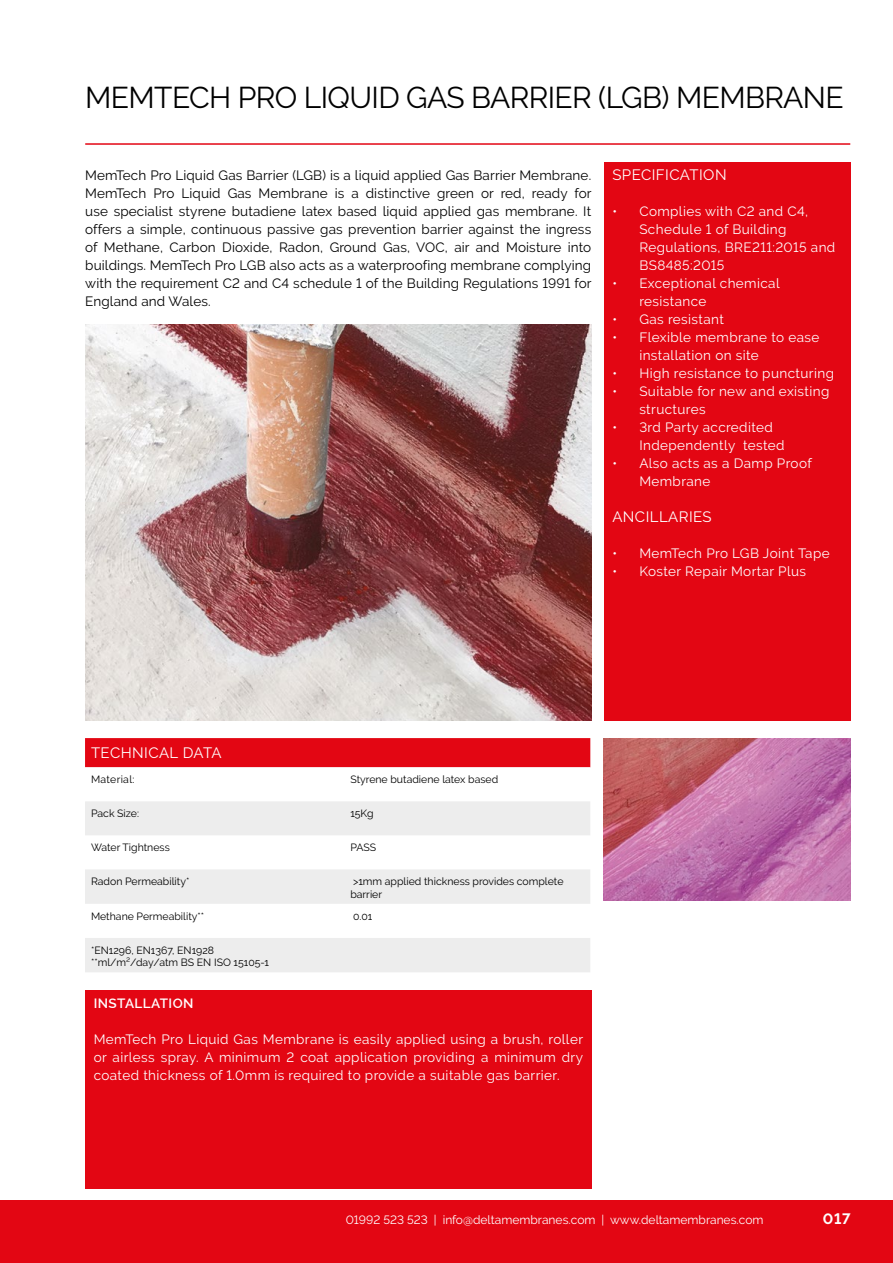
<style>
.page{position:relative;width:893px;height:1263px;background:#fff}
.page>*{position:absolute;margin:0;border:0;box-sizing:border-box;transform-origin:0 0}
.t1{font:30px "Raleway";letter-spacing:-.02em;color:#000}
.t2{font:15px "Raleway";letter-spacing:.03em;color:#fff}
.t3{font:700 15px "Raleway";color:#fff}
.t4{font:13.5px/18px "Raleway";letter-spacing:.03em;color:#fff}
.t5{font:13.5px/18px "Raleway";letter-spacing:.01em;color:#000;text-align:justify}
.t6{font:600 13.5px "Raleway";letter-spacing:.03em;color:#fff}
.t7{font:12px "Raleway";color:#fff}
.t8{font:10.5px/12.6px "Raleway";color:#000}
.t9{font:10.5px "Raleway";letter-spacing:.03em;color:#000}
</style>
<div class="page">
<div style="left:0;top:1200px;width:893px;height:63px;background:#e30613"></div>
<img style="left:604px;top:738px;width:246px;height:162px">
<img style="left:85px;top:324px;width:506px;height:396px">
<hr style="left:85px;top:143px;width:765px;height:2px;background:#e30613">
<div style="left:604px;top:162px;width:246px;height:558px;background:#e30613"></div>
<div style="left:85px;top:738px;width:505px;height:29px;background:#e30613"></div>
<svg style="left:85px;top:767px;width:505px;height:1px"></svg>
<svg style="left:85px;top:801px;width:505px;height:171px;fill:#ededed"></svg>
<svg style="left:85px;top:904px;width:505px;height:34px"></svg>
<div style="left:85px;top:990px;width:506px;height:198px;background:#e30613"></div>
<h1 class="t1" style="left:85px;top:80px;width:760px">MEMTECH PRO LIQUID GAS BARRIER (LGB) MEMBRANE</h1>
<p class="t5" style="left:85px;top:166px;width:508px">MemTech Pro Liquid Gas Barrier (LGB) is a liquid applied Gas Barrier Membrane.<br>MemTech Pro Liquid Gas Membrane is a distinctive green or red, ready for use specialist styrene butadiene latex based liquid applied gas membrane. It offers a simple, continuous passive gas prevention barrier against the ingress of Methane, Carbon Dioxide, Radon, Ground Gas, VOC, air and Moisture into buildings. MemTech Pro LGB also acts as a waterproofing membrane complying with the requirement C2 and C4 schedule 1 of the Building Regulations 1991 for England and Wales.</p>
<p class="t2" style="left:612px;top:166px;width:116px">SPECIFICATION</p>
<p class="t4" style="left:639px;top:202px;width:198px;text-indent:-27px">• Complies with C2 and C4,<br>Schedule 1 of Building<br>Regulations, BRE211:2015 and<br>BS8485:2015</p>
<p class="t4" style="left:639px;top:274px;width:142px;text-indent:-27px">• Exceptional chemical resistance</p>
<p class="t4" style="left:612px;top:310px;width:113px">• Gas resistant</p>
<p class="t4" style="left:639px;top:328px;width:182px;text-indent:-27px">• Flexible membrane to ease installation on site</p>
<p class="t4" style="left:612px;top:364px;width:223px">• High resistance to puncturing</p>
<p class="t4" style="left:639px;top:382px;width:192px;text-indent:-27px">• Suitable for new and existing structures</p>
<p class="t4" style="left:639px;top:418px;width:147px;text-indent:-27px">• 3rd Party accredited<br>Independently tested</p>
<p class="t4" style="left:639px;top:454px;width:174px;text-indent:-27px">• Also acts as a Damp Proof<br>Membrane</p>
<p class="t2" style="left:612px;top:508px;width:101px">ANCILLARIES</p>
<p class="t4" style="left:612px;top:544px;width:219px">• MemTech Pro LGB Joint Tape</p>
<p class="t4" style="left:612px;top:562px;width:195px">• Koster Repair Mortar Plus</p>
<p class="t2" style="left:91px;top:744px;width:132px">TECHNICAL DATA</p>
<p class="t9" style="left:91px;top:773px;width:45px">Material:</p>
<p class="t8" style="left:350px;top:773px;width:149px">Styrene butadiene latex based</p>
<p class="t8" style="left:91px;top:807px;width:50px">Pack Size:</p>
<p class="t8" style="left:350px;top:807px;width:25px">15Kg</p>
<p class="t8" style="left:91px;top:841px;width:80px">Water Tightness</p>
<p class="t8" style="left:350px;top:841px;width:27px">PASS</p>
<p class="t8" style="left:91px;top:875px;width:100px">Radon Permeability*</p>
<p class="t8" style="left:350px;top:875px;width:215px">&gt;1mm applied thickness provides complete barrier</p>
<p class="t8" style="left:91px;top:910px;width:115px">Methane Permeability**</p>
<p class="t8" style="left:353px;top:910px;width:21px">0.01</p>
<p class="t8" style="left:91px;top:944px;width:180px">*EN1296, EN1367, EN1928 **ml/m²/day/atm BS EN ISO 15105-1</p>
<p class="t6" style="left:94px;top:995px;width:101px">INSTALLATION</p>
<p class="t4" style="left:94px;top:1030px;width:491px;text-align:justify">MemTech Pro Liquid Gas Membrane is easily applied using a brush, roller or airless spray. A minimum 2 coat application providing a minimum dry coated thickness of 1.0mm is required to provide a suitable gas barrier.</p>
<p class="t7" style="left:346px;top:1213px;width:419px">01992 523 523 | info@deltamembranes.com | www.deltamembranes.com</p>
<p class="t3" style="left:823px;top:1210px;width:29px">017</p>
</div>
